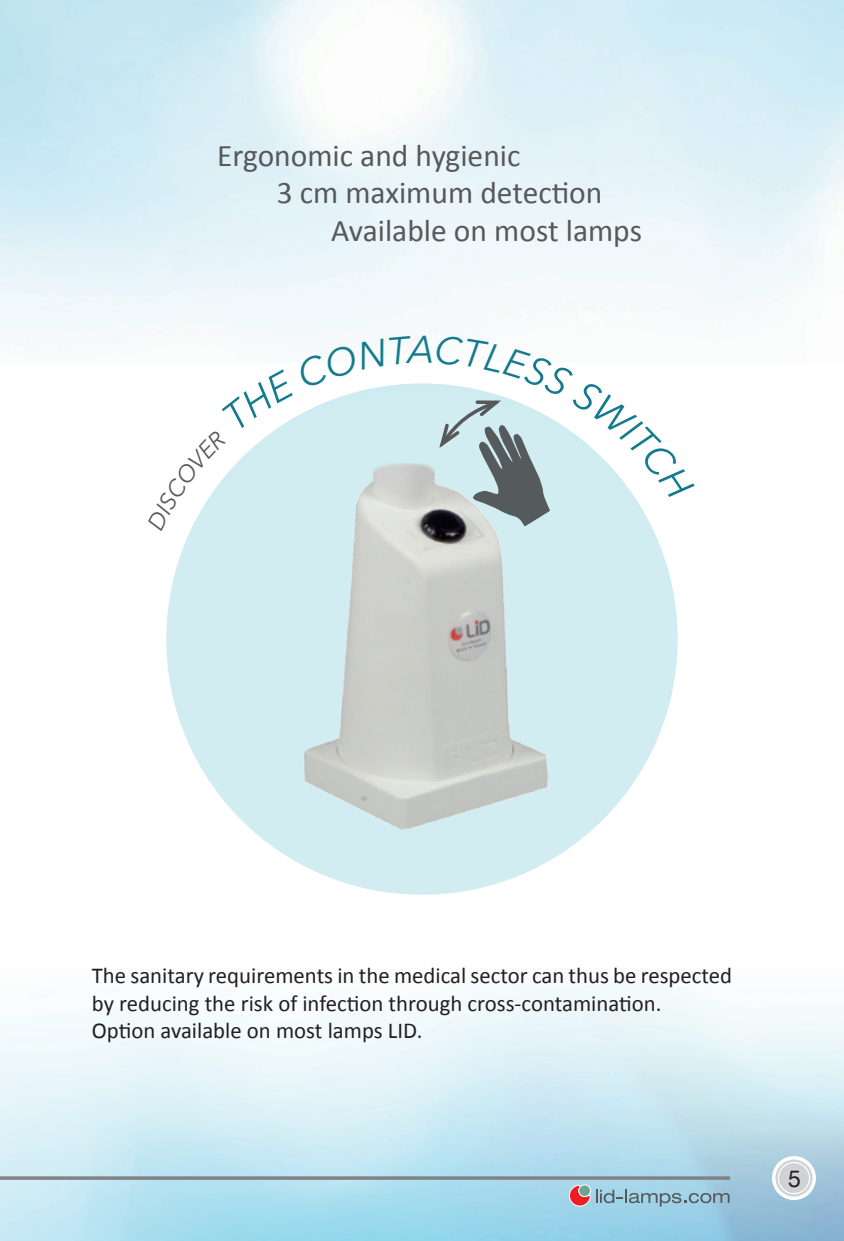
<style>
.page{position:relative;width:844px;height:1241px;background:#fff}
.page>*{position:absolute;margin:0;border:0;box-sizing:border-box;transform-origin:0 0}
.t1{font:31.5px "Calibri";color:#57585a}
.t2{font:23.1px "Helvetica Neue";color:#231f20}
.t3{font:22.75px/27.3px "Calibri";color:#231f20}
</style>
<div class="page">
<img style="left:0;top:985px;width:843px;height:255px">
<svg style="left:82px;top:330px;width:679px;height:679px"></svg>
<img style="left:294px;top:531px;width:255px;height:308px">
<hr style="left:0;top:1176px;width:730px;height:3px;background:#808285">
<svg style="left:568px;top:1183px;width:161px;height:22px;background:#9cb4c4"></svg>
<svg style="left:775px;top:1159px;width:37px;height:37px"></svg>
<div style="left:771px;top:1155px;width:44px;height:44px;border:4px solid #fff;border-radius:50%"></div>
<div style="left:777px;top:1161px;width:32px;height:32px;border:1px solid #fff;border-radius:50%"></div>
<svg style="left:147px;top:335px;width:547px;height:196px"></svg>
<h1 class="t1" style="left:217px;top:135px;width:305px">Ergonomic and hygienic</h1>
<h1 class="t1" style="left:276px;top:173px;width:327px">3 cm maximum detection</h1>
<h1 class="t1" style="left:331px;top:211px;width:312px">Available on most lamps</h1>
<p class="t3" style="left:92px;top:962px;width:641px">The sanitary requirements in the medical sector can thus be respected by reducing the risk of infection through cross-contamination.<br>Option available on most lamps LID.</p>
<p class="t2" style="left:788px;top:1161px;width:14px">5</p>
</div>
